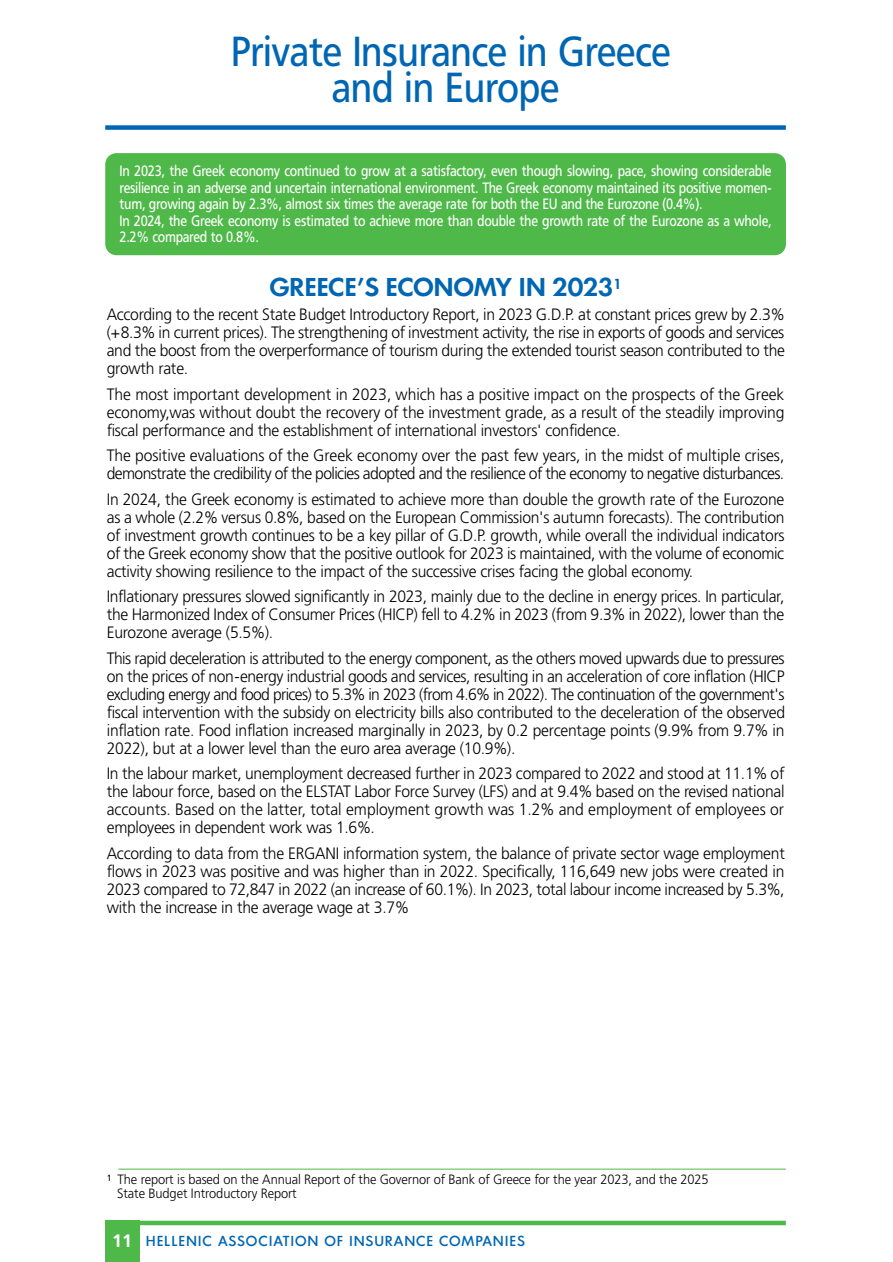
<style>
.page{position:relative;width:893px;height:1262px;background:#fff}
.page>*{position:absolute;margin:0;border:0;box-sizing:border-box;transform-origin:0 0}
.t1{font:42px/36px "PF Catalog";letter-spacing:-.02em;color:#0066b3;text-align:center;scale:.9 1}
.t2{font:24px "Art Futur H Bold";letter-spacing:-.02em;color:#0066b3}
.t3{font:300 16.5px/18px "PF Catalog";letter-spacing:-.015em;color:#000;text-align:justify;scale:.95 1}
.t4{font:300 16.5px/18px "PF Catalog";letter-spacing:-.035em;color:#000;scale:.95 1}
.t5{font:15px/16.5px "PF Catalog";letter-spacing:-.02em;color:#fff;scale:.85 1}
.t6{font:300 13.5px/13.5px "PF Catalog";letter-spacing:-.01em;color:#000;scale:.95 1}
.t7{font:13.5px "Art Futur H Demi";letter-spacing:.065em;color:#0066b3}
.s1{font-family:"PF Catalog";font-weight:700;font-size:18px;color:#fff}
</style>
<div class="page">
<div style="left:105px;top:153px;width:681px;height:102px;background:#4eb848;border-radius:11px"></div>
<hr style="left:118px;top:1168px;width:667px;height:1px;background:#4eb848">
<div style="left:105px;top:1220px;width:34px;height:42px;background:#4eb848"></div>
<div style="left:139px;top:1220px;width:646px;height:5px;background:#4eb848"></div>
<div style="left:105px;top:125px;width:680px;height:5px;background:#0066b3"></div>
<h1 class="t1" style="left:231px;top:36px;width:490px">Private Insurance in Greece and in Europe</h1>
<p class="t5" style="left:119px;top:164px;width:768px">In 2023, the Greek economy continued to grow at a satisfactory, even though slowing, pace, showing considerable resilience in an adverse and uncertain international environment. The Greek economy maintained its positive momen&shy;tum, growing again by 2.3%, almost six times the average rate for both the EU and the Eurozone (0.4%).<br>In 2024, the Greek economy is estimated to achieve more than double the growth rate of the Eurozone as a whole, 2.2% compared to 0.8%.</p>
<h2 class="t2" style="left:269px;top:277px;width:354px">GREECE’S ECONOMY IN 2023<sup>1</sup></h2>
<p class="t3" style="left:107px;top:306px;width:715px">According to the recent State Budget Introductory Report, in 2023 G.D.P. at constant prices grew by 2.3% (+8.3% in current prices). The strengthening of investment activity, the rise in exports of goods and services and the boost from the overperformance of tourism during the extended tourist season contributed to the growth rate.</p>
<p class="t3" style="left:107px;top:386px;width:714px">The most important development in 2023, which has a positive impact on the prospects of the Greek economy,was without doubt the recovery of the investment grade, as a result of the steadily improving fiscal performance and the establishment of international investors' confidence.</p>
<p class="t4" style="left:107px;top:447px;width:714px">The positive evaluations of the Greek economy over the past few years, in the midst of multiple crises, demonstrate the credibility of the policies adopted and the resilience of the economy to negative disturbances.</p>
<p class="t3" style="left:107px;top:491px;width:715px">In 2024, the Greek economy is estimated to achieve more than double the growth rate of the Eurozone as a whole (2.2% versus 0.8%, based on the European Commission's autumn forecasts). The contribution of investment growth continues to be a key pillar of G.D.P. growth, while overall the individual indicators of the Greek economy show that the positive outlook for 2023 is maintained, with the volume of economic activity showing resilience to the impact of the successive crises facing the global economy.</p>
<p class="t3" style="left:107px;top:588px;width:714px">Inflationary pressures slowed significantly in 2023, mainly due to the decline in energy prices. In particular, the Harmonized Index of Consumer Prices (HICP) fell to 4.2% in 2023 (from 9.3% in 2022), lower than the Eurozone average (5.5%).</p>
<p class="t3" style="left:107px;top:650px;width:715px">This rapid deceleration is attributed to the energy component, as the others moved upwards due to pressures on the prices of non-energy industrial goods and services, resulting in an acceleration of core inflation (HICP excluding energy and food prices) to 5.3% in 2023 (from 4.6% in 2022). The continuation of the government's fiscal intervention with the subsidy on electricity bills also contributed to the deceleration of the observed inflation rate. Food inflation increased marginally in 2023, by 0.2 percentage points (9.9% from 9.7% in 2022), but at a lower level than the euro area average (10.9%).</p>
<p class="t3" style="left:107px;top:765px;width:715px">In the labour market, unemployment decreased further in 2023 compared to 2022 and stood at 11.1% of the labour force, based on the ELSTAT Labor Force Survey (LFS) and at 9.4% based on the revised national accounts. Based on the latter, total employment growth was 1.2% and employment of employees or employees in dependent work was 1.6%.</p>
<p class="t3" style="left:107px;top:845px;width:715px">According to data from the ERGANI information system, the balance of private sector wage employment flows in 2023 was positive and was higher than in 2022. Specifically, 116,649 new jobs were created in 2023 compared to 72,847 in 2022 (an increase of 60.1%). In 2023, total labour income increased by 5.3%, with the increase in the average wage at 3.7%</p>
<p class="t6" style="left:117px;top:1173px;width:624px;text-indent:-10px"><sup>1</sup> The report is based on the Annual Report of the Governor of Bank of Greece for the year 2023, and the 2025<br>State Budget Introductory Report</p>
<p class="t7" style="left:112px;top:1234px;width:414px"><span class="s1">11</span> HELLENIC ASSOCIATION OF INSURANCE COMPANIES</p>
</div>
